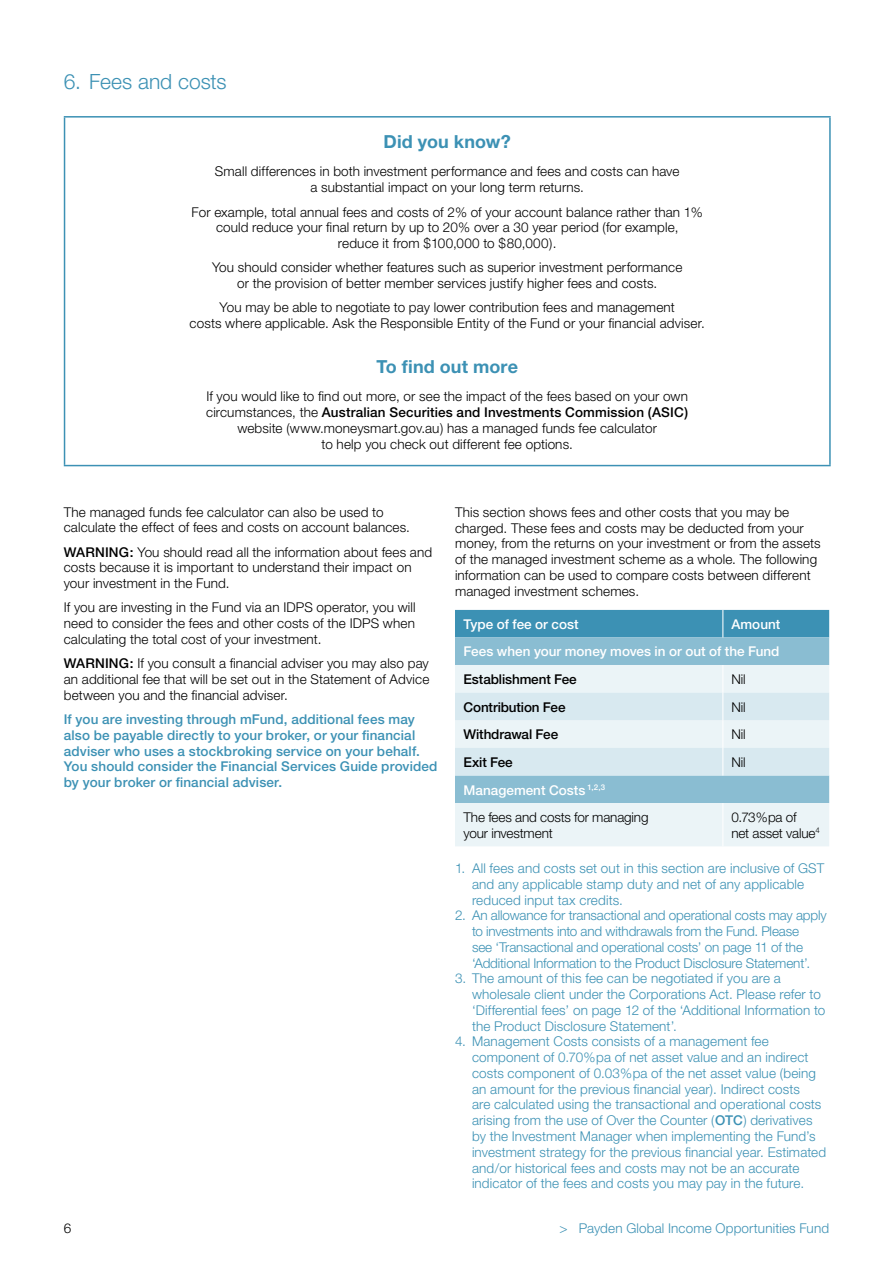
<style>
.page{position:relative;width:893px;height:1263px;background:#fff}
.page>*{position:absolute;margin:0;border:0;box-sizing:border-box;transform-origin:0 0}
.t1{font:300 21px "Helvetica Neue";letter-spacing:-.005em;color:#3c91b4}
.t2{font:700 18px "Helvetica Neue";letter-spacing:.005em;color:#3c91b4}
.t3{font:300 13.5px/15.8px "Helvetica Neue";letter-spacing:.01em;color:#000;text-align:center}
.t4{font:300 13.5px/15.8px "Helvetica Neue";letter-spacing:.01em;color:#3c91b4}
.t5{font:500 13.5px/15.8px "Helvetica Neue";letter-spacing:.01em;color:#3c91b4}
.t6{font:300 13.5px/15.8px "Helvetica Neue";letter-spacing:-.01em;color:#3c91b4}
.t7{font:300 13.5px/27.6px "Helvetica Neue";letter-spacing:-.01em;color:#000}
.t8{font:500 13.5px/27.6px "Helvetica Neue";color:#fff;text-align:right}
.t9{font:500 13.5px "Helvetica Neue";letter-spacing:-.01em;color:#000}
.s1{font-weight:500}
.s2{font-weight:500;color:#fff}
</style>
<div class="page">
<hr style="left:64px;top:116px;width:767px;height:2px;background:#3c91b4">
<hr style="left:64px;top:118px;width:1px;height:347px;background:#3c91b4">
<hr style="left:829px;top:118px;width:2px;height:347px;background:#3c91b4">
<hr style="left:64px;top:465px;width:767px;height:1px;background:#3c91b4">
<div style="left:455px;top:637px;width:374px;height:166px;background:#8abdd2"></div>
<div style="left:455px;top:803px;width:374px;height:43px;background:#ebf4f7"></div>
<div style="left:455px;top:610px;width:374px;height:27px;background:#3c91b4"></div>
<svg style="left:455px;top:665px;width:374px;height:110px;background:#e1eef3"></svg>
<hr style="left:722px;top:803px;width:1px;height:43px;background:#fff">
<h1 class="t1" style="left:64px;top:68px;width:164px">6. Fees and costs</h1>
<h2 class="t2" style="left:384px;top:130px;width:129px">Did you know?</h2>
<p class="t3" style="left:215px;top:164px;width:466px">Small differences in both investment performance and fees and costs can have a substantial impact on your long term returns.</p>
<p class="t3" style="left:191px;top:204px;width:513px">For example, total annual fees and costs of 2% of your account balance rather than 1% could reduce your final return by up to 20% over a 30 year period (for example,<br>reduce it from $100,000 to $80,000).</p>
<p class="t3" style="left:212px;top:259px;width:472px">You should consider whether features such as superior investment performance or the provision of better member services justify higher fees and costs.</p>
<p class="t3" style="left:190px;top:299px;width:517px">You may be able to negotiate to pay lower contribution fees and management<br>costs where applicable. Ask the Responsible Entity of the Fund or your financial adviser.</p>
<h2 class="t2" style="left:376px;top:355px;width:143px">To find out more</h2>
<p class="t3" style="left:206px;top:388px;width:484px">If you would like to find out more, or see the impact of the fees based on your own circumstances, the <span class="s1">Australian Securities and Investments Commission (ASIC) </span>website (www.moneysmart.gov.au) has a managed funds fee calculator<br>to help you check out different fee options.</p>
<p class="t3" style="left:64px;top:504px;width:348px;text-align:left">The managed funds fee calculator can also be used to calculate the effect of fees and costs on account balances.</p>
<p class="t3" style="left:64px;top:544px;width:370px;text-align:left"><span class="s1">WARNING:</span> You should read all the information about fees and costs because it is important to understand their impact on your investment in the Fund.</p>
<p class="t3" style="left:64px;top:599px;width:353px;text-align:justify">If you are investing in the Fund via an IDPS operator, you will need to consider the fees and other costs of the IDPS when calculating the total cost of your investment.</p>
<p class="t3" style="left:64px;top:655px;width:367px;text-align:justify"><span class="s1">WARNING:</span> If you consult a financial adviser you may also pay an additional fee that will be set out in the Statement of Advice between you and the financial adviser.</p>
<p class="t5" style="left:64px;top:711px;width:375px">If you are investing through mFund, additional fees may also be payable directly to your broker, or your financial adviser who uses a stockbroking service on your behalf.<br>You should consider the Financial Services Guide provided by your broker or financial adviser.</p>
<p class="t3" style="left:455px;top:504px;width:367px;text-align:left">This section shows fees and other costs that you may be charged. These fees and costs may be deducted from your money, from the returns on your investment or from the assets of the managed investment scheme as a whole. The following information can be used to compare costs between different managed investment schemes.</p>
<p class="t8" style="left:463px;top:610px;width:117px">Type of fee or cost</p>
<p class="t8" style="left:463px;top:610px;width:318px">Amount<br>Fees when your money moves in or out of the Fund</p>
<p class="t9" style="left:463px;top:671px;width:115px">Establishment Fee</p>
<p class="t3" style="left:731px;top:671px;width:16px">Nil</p>
<p class="t9" style="left:463px;top:699px;width:104px">Contribution Fee</p>
<p class="t3" style="left:731px;top:699px;width:16px">Nil</p>
<p class="t9" style="left:463px;top:726px;width:96px">Withdrawal Fee</p>
<p class="t3" style="left:731px;top:726px;width:16px">Nil</p>
<p class="t9" style="left:463px;top:754px;width:51px">Exit Fee</p>
<p class="t3" style="left:731px;top:754px;width:16px">Nil</p>
<p class="t7" style="left:463px;top:776px;width:187px"><span class="s2">Management Costs</span> <sup>1,2,3<br></sup>The fees and costs for managing</p>
<p class="t7" style="left:463px;top:819px;width:91px">your investment</p>
<p class="t7" style="left:731px;top:809px;width:90px;line-height:15.8px">0.73%pa of<br>net asset value<sup>4</sup></p>
<p class="t4" style="left:472px;top:860px;width:354px;text-indent:-17px">1. All fees and costs set out in this section are inclusive of GST and any applicable stamp duty and net of any applicable reduced input tax credits.</p>
<p class="t6" style="left:472px;top:907px;width:356px;text-indent:-17px">2. An allowance for transactional and operational costs may apply to investments into and withdrawals from the Fund. Please<br>see ‘Transactional and operational costs’ on page 11 of the ‘Additional Information to the Product Disclosure Statement’.</p>
<p class="t4" style="left:472px;top:970px;width:355px;text-indent:-17px">3. The amount of this fee can be negotiated if you are a wholesale client under the Corporations Act. Please refer to ‘Differential fees’ on page 12 of the ‘Additional Information to the Product Disclosure Statement’.</p>
<p class="t4" style="left:472px;top:1033px;width:356px;text-indent:-17px">4. Management Costs consists of a management fee component of 0.70%pa of net asset value and an indirect costs component of 0.03%pa of the net asset value (being an amount for the previous financial year). Indirect costs<br>are calculated using the transactional and operational costs arising from the use of Over the Counter (<span class="s1">OTC</span>) derivatives by the Investment Manager when implementing the Fund’s investment strategy for the previous financial year. Estimated and/or historical fees and costs may not be an accurate indicator of the fees and costs you may pay in the future.</p>
<p class="t3" style="left:64px;top:1220px;width:9px">6</p>
<p class="t4" style="left:559px;top:1220px;width:271px">&gt; Payden Global Income Opportunities Fund</p>
</div>
